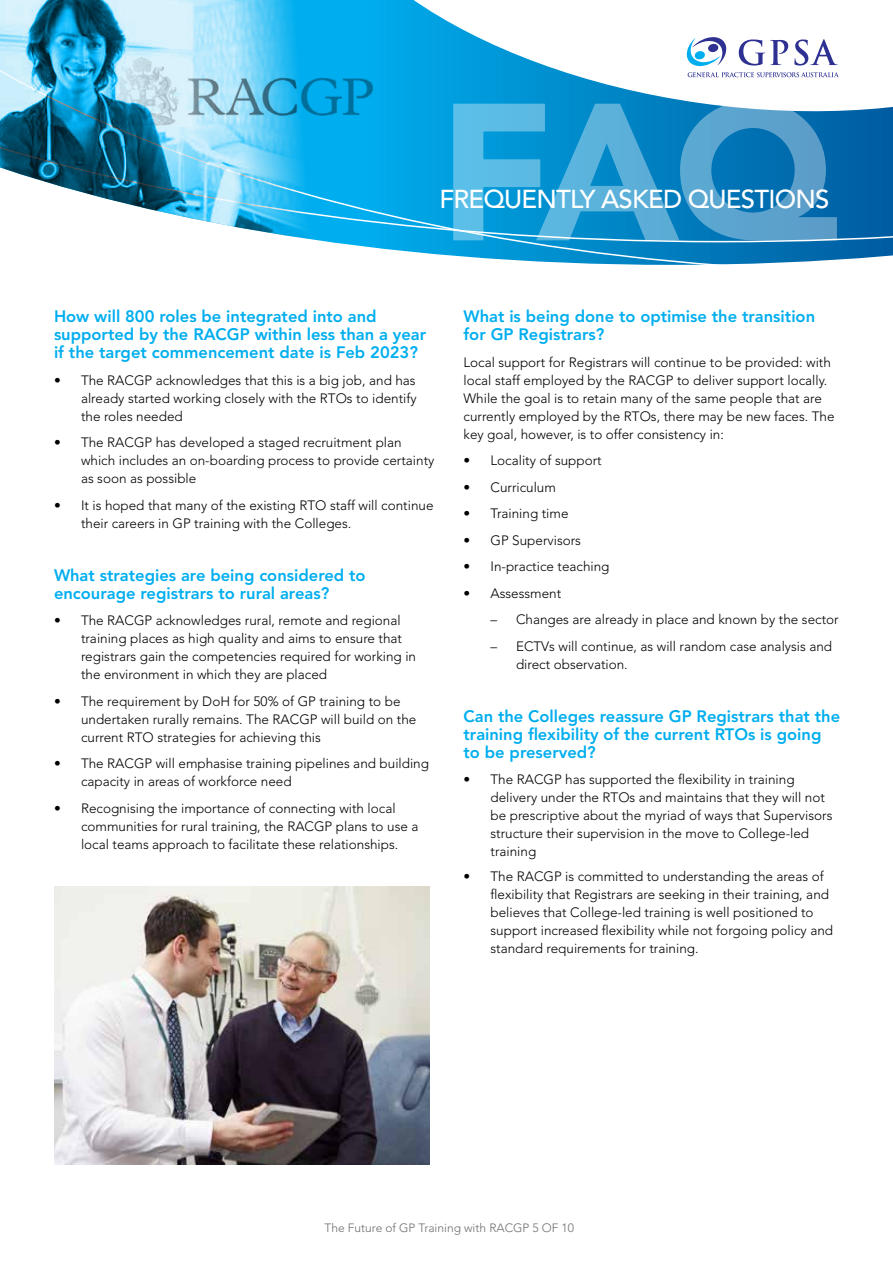
<style>
.page{position:relative;width:893px;height:1263px;background:#fff}
.page>*{position:absolute;margin:0;border:0;box-sizing:border-box;transform-origin:0 0}
.t1{font:900 192.9px "Avenir LT Std";color:#fff}
.t2{font:500 25.8px "Avenir LT Std";letter-spacing:-.03em;color:#fff}
.t3{font:800 16.5px/18px "Avenir LT Std";color:#00aeef}
.t4{font:300 13.5px/18px "Avenir LT Std";color:#000}
.t5{font:300 12px "Avenir LT Std";color:#6d6e71}
</style>
<div class="page">
<svg style="left:359px;top:136px;width:534px;height:129px;background:#0e8ac8"></svg>
<svg style="left:359px;top:0;width:534px;height:136px"></svg>
<svg style="left:687px;top:37px;width:39px;height:29px"></svg>
<svg style="left:688px;top:72px;width:151px;height:5px"></svg>
<svg style="left:739px;top:39px;width:49px;height:27px"></svg>
<svg style="left:794px;top:39px;width:44px;height:27px"></svg>
<img style="left:0;top:0;width:359px;height:246px">
<img style="left:107px;top:54px;width:272px;height:76px">
<img style="left:54px;top:887px;width:375px;height:277px">
<h1 class="t1" style="left:438px;top:56px;width:401px">FAQ</h1>
<h2 class="t2" style="left:439px;top:184px;width:391px">FREQUENTLY ASKED QUESTIONS</h2>
<p class="t3" style="left:54px;top:307px;width:374px">How will 800 roles be integrated into and supported by the RACGP within less than a year if the target commencement date is Feb 2023?</p>
<p class="t4" style="left:81px;top:371px;width:337px;text-align:justify;text-indent:-27px">• The RACGP acknowledges that this is a big job, and has already started working closely with the RTOs to identify the roles needed</p>
<p class="t4" style="left:81px;top:434px;width:355px;text-indent:-27px">• The RACGP has developed a staged recruitment plan which includes an on-boarding process to provide certainty as soon as possible</p>
<p class="t4" style="left:81px;top:496px;width:354px;text-indent:-27px">• It is hoped that many of the existing RTO staff will continue their careers in GP training with the Colleges.</p>
<p class="t3" style="left:54px;top:566px;width:313px">What strategies are being considered to encourage registrars to rural areas?</p>
<p class="t4" style="left:81px;top:612px;width:337px;text-indent:-27px">• The RACGP acknowledges rural, remote and regional training places as high quality and aims to ensure that registrars gain the competencies required for working in the environment in which they are placed</p>
<p class="t4" style="left:81px;top:692px;width:337px;text-indent:-27px">• The requirement by DoH for 50% of GP training to be undertaken rurally remains. The RACGP will build on the current RTO strategies for achieving this</p>
<p class="t4" style="left:81px;top:755px;width:350px;text-indent:-27px">• The RACGP will emphasise training pipelines and building capacity in areas of workforce need</p>
<p class="t4" style="left:81px;top:799px;width:339px;text-indent:-27px">• Recognising the importance of connecting with local communities for rural training, the RACGP plans to use a local teams approach to facilitate these relationships.</p>
<p class="t3" style="left:463px;top:307px;width:353px">What is being done to optimise the transition for GP Registrars?</p>
<p class="t4" style="left:463px;top:353px;width:373px">Local support for Registrars will continue to be provided: with local staff employed by the RACGP to deliver support locally.<br>While the goal is to retain many of the same people that are currently employed by the RTOs, there may be new faces. The key goal, however, is to offer consistency in:</p>
<p class="t4" style="left:463px;top:452px;width:140px">• Locality of support</p>
<p class="t4" style="left:463px;top:478px;width:94px">• Curriculum</p>
<p class="t4" style="left:463px;top:505px;width:107px">• Training time</p>
<p class="t4" style="left:463px;top:531px;width:119px">• GP Supervisors</p>
<p class="t4" style="left:463px;top:558px;width:148px">• In-practice teaching</p>
<p class="t4" style="left:463px;top:584px;width:99px">• Assessment</p>
<p class="t4" style="left:490px;top:611px;width:350px">– Changes are already in place and known by the sector</p>
<p class="t4" style="left:516px;top:637px;width:318px;text-indent:-26px">– ECTVs will continue, as will random case analysis and direct observation.</p>
<p class="t3" style="left:463px;top:707px;width:378px">Can the Colleges reassure GP Registrars that the training flexibility of the current RTOs is going to be preserved?</p>
<p class="t4" style="left:490px;top:771px;width:343px;text-indent:-27px">• The RACGP has supported the flexibility in training delivery under the RTOs and maintains that they will not be prescriptive about the myriad of ways that Supervisors structure their supervision in the move to College-led training</p>
<p class="t4" style="left:490px;top:867px;width:344px;text-indent:-27px">• The RACGP is committed to understanding the areas of flexibility that Registrars are seeking in their training, and believes that College-led training is well positioned to support increased flexibility while not forgoing policy and standard requirements for training.</p>
<p class="t5" style="left:325px;top:1220px;width:251px">The Future of GP Training with RACGP 5 OF 10</p>
</div>
